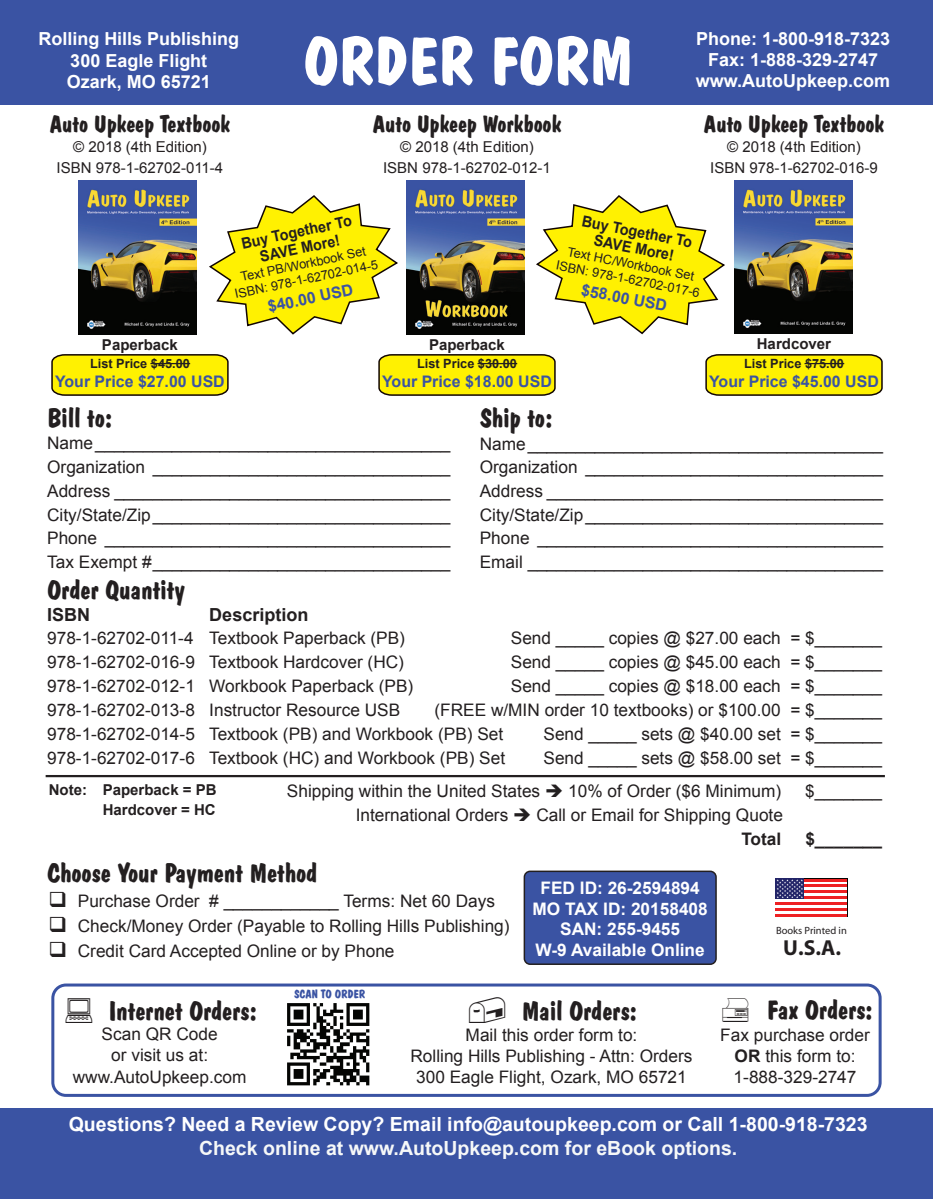
<style>
.page{position:relative;width:933px;height:1199px;background:#fff}
.page>*{position:absolute;margin:0;border:0;box-sizing:border-box;transform-origin:0 0}
.t1{font:67.5px "Dom Bold BT";color:#fff}
.t2{font:27px "Dom Bold BT";color:#231f20}
.t3{font:24px "Dom Bold BT";color:#231f20}
.t4{font:700 21.75px "Myriad";color:#231f20}
.t5{font:700 19.5px "Arial";color:#fff}
.t6{font:700 19.5px "Arial";color:#f6f8f8}
.t7{font:700 18px/21.6px "Arial";color:#fff;text-align:center}
.t8{font:700 18px "Arial";color:#231f20}
.t9{font:17.25px/24px "Arial";color:#231f20;text-align:center}
.t10{font:700 17.25px/20.7px "Arial";color:#fff;text-align:center}
.t11{font:700 17.25px "Arial";color:#231f20}
.t12{font:700 15.9px "Arial";color:#3a53a3}
.t13{font:700 15.3px/16.5px "Arial";color:#231f20;text-align:center;scale:.94 1}
.t14{font:15px/21px "Arial";color:#231f20;text-align:center}
.t15{font:700 15px/19.5px "Arial";color:#231f20;text-align:right}
.t16{font:12.75px/15.3px "Arial";color:#231f20;text-align:center}
.t17{font:700 12.75px "Arial";color:#231f20}
.t18{font:12px "Dom Bold BT";color:#3a53a3}
.t19{font:10.5px "Myriad";color:#231f20}
.s1{font-weight:700}
</style>
<div class="page">
<svg style="left:51px;top:354px;width:178px;height:42px"></svg>
<hr style="left:150px;top:363px;width:40px;height:1px;background:#231f20">
<svg style="left:378px;top:354px;width:178px;height:42px"></svg>
<hr style="left:477px;top:363px;width:40px;height:1px;background:#231f20">
<div style="left:0;top:0;width:932px;height:105px;background:#3a53a3"></div>
<svg style="left:209px;top:195px;width:189px;height:140px"></svg>
<hr style="left:46px;top:775px;width:838px;height:2px;background:#231f20">
<svg style="left:705px;top:354px;width:178px;height:42px"></svg>
<hr style="left:804px;top:363px;width:39px;height:1px;background:#231f20">
<svg style="left:536px;top:195px;width:189px;height:140px"></svg>
<div style="left:0;top:1108px;width:932px;height:91px;background:#3a53a3"></div>
<div style="left:524px;top:871px;width:191px;height:93px;background:#3a53a3;border-radius:6px"></div>
<div style="left:523px;top:870px;width:193px;height:95px;border:2px solid #231f20;border-radius:6px"></div>
<svg style="left:775px;top:878px;width:72px;height:39px"></svg>
<div style="left:775px;top:879px;width:71px;height:37px;background:#ee2123"></div>
<hr style="left:775px;top:887px;width:71px;height:3px;background:#fff">
<hr style="left:775px;top:905px;width:71px;height:3px;background:#fff">
<hr style="left:775px;top:899px;width:71px;height:3px;background:#fff">
<hr style="left:775px;top:893px;width:71px;height:3px;background:#fff">
<hr style="left:775px;top:911px;width:71px;height:3px;background:#fff">
<hr style="left:775px;top:881px;width:71px;height:3px;background:#fff">
<hr style="left:775px;top:913px;width:71px;height:3px;background:#ee2123">
<svg style="left:775px;top:878px;width:29px;height:21px"></svg>
<svg style="left:776px;top:879px;width:26px;height:19px"></svg>
<img style="left:287px;top:1003px;width:83px;height:83px">
<div style="left:51px;top:983px;width:830px;height:114px;border:3px solid #3a53a3;border-radius:13px"></div>
<img style="left:79px;top:181px;width:118px;height:154px">
<img style="left:734px;top:180px;width:118px;height:154px">
<img style="left:406px;top:181px;width:118px;height:154px">
<p class="t7" style="left:38px;top:29px;width:202px">Rolling Hills Publishing<br>300 Eagle Flight<br>Ozark, MO 65721</p>
<p class="t7" style="left:695px;top:29px;width:196px;line-height:21px">Phone: 1-800-918-7323<br>Fax: 1-888-329-2747 www.AutoUpkeep.com</p>
<h1 class="t1" style="left:303px;top:20px;width:331px">ORDER FORM</h1>
<h3 class="t3" style="left:50px;top:109px;width:181px">Auto Upkeep Textbook</h3>
<p class="t14" style="left:57px;top:136px;width:168px">© 2018 (4th Edition)<br>ISBN 978-1-62702-011-4</p>
<h3 class="t3" style="left:372px;top:109px;width:190px">Auto Upkeep Workbook</h3>
<p class="t14" style="left:383px;top:136px;width:169px">© 2018 (4th Edition)<br>ISBN 978-1-62702-012-1</p>
<h3 class="t3" style="left:703px;top:109px;width:181px">Auto Upkeep Textbook</h3>
<p class="t14" style="left:709px;top:136px;width:169px">© 2018 (4th Edition)<br>ISBN 978-1-62702-016-9</p>
<p class="t15" style="left:102px;top:335px;width:77px">Paperback</p>
<p class="t17" style="left:90px;top:355px;width:101px">List Price $45.00</p>
<p class="t12" style="left:55px;top:371px;width:171px">Your Price $27.00 USD</p>
<p class="t13" style="left:240px;top:236px;width:121px;rotate:-12deg">Buy Together To<br>SAVE More!</p>
<p class="t16" style="left:230px;top:272px;width:147px;rotate:-12deg">Text PB/Workbook Set<br>ISBN: 978-1-62702-014-5</p>
<p class="t12" style="left:266px;top:296px;width:88px;rotate:-12deg">$40.00 USD</p>
<p class="t13" style="left:583px;top:213px;width:121px;rotate:11deg">Buy Together To<br>SAVE More!</p>
<p class="t16" style="left:560px;top:242px;width:147px;rotate:11deg">Text HC/Workbook Set<br>ISBN: 978-1-62702-017-6</p>
<p class="t12" style="left:583px;top:279px;width:88px;rotate:11deg">$58.00 USD</p>
<p class="t15" style="left:429px;top:335px;width:77px">Paperback</p>
<p class="t17" style="left:417px;top:355px;width:101px">List Price $30.00</p>
<p class="t12" style="left:382px;top:371px;width:171px">Your Price $18.00 USD</p>
<p class="t15" style="left:756px;top:334px;width:76px">Hardcover</p>
<p class="t17" style="left:743px;top:355px;width:101px">List Price $75.00</p>
<p class="t12" style="left:708px;top:371px;width:171px">Your Price $45.00 USD</p>
<h2 class="t2" style="left:47px;top:402px;width:66px">Bill to:</h2>
<p class="t9" style="left:47px;top:432px;width:404px;text-align:justify">Name_____________________________________ Organization _______________________________ Address ___________________________________ City/State/Zip_______________________________ Phone ____________________________________ Tax Exempt #_______________________________</p>
<h2 class="t2" style="left:47px;top:573px;width:139px">Order Quantity</h2>
<p class="t8" style="left:47px;top:603px;width:45px">ISBN</p>
<p class="t8" style="left:209px;top:603px;width:101px">Description</p>
<h2 class="t2" style="left:479px;top:402px;width:74px">Ship to:</h2>
<p class="t9" style="left:479px;top:432px;width:404px;text-align:justify">Name_____________________________________ Organization _______________________________ Address ___________________________________ City/State/Zip_______________________________ Phone ____________________________________ Email _____________________________________</p>
<p class="t9" style="left:434px;top:626px;width:449px;text-align:right">Send _____ copies @ $27.00 each = $_______<br>Send _____ copies @ $45.00 each = $_______<br>Send _____ copies @ $18.00 each = $_______<br>(FREE w/MIN order 10 textbooks) or $100.00 = $_______ Send _____ sets @ $40.00 set = $_______<br>Send _____ sets @ $58.00 set = $_______</p>
<p class="t9" style="left:287px;top:779px;width:495px">Shipping within the United States ➔ 10% of Order ($6 Minimum)</p>
<p class="t9" style="left:804px;top:779px;width:78px">$_______</p>
<p class="t9" style="left:355px;top:803px;width:428px;text-align:right">International Orders ➔ Call or Email for Shipping Quote<br><span class="s1">Total</span></p>
<p class="t9" style="left:47px;top:626px;width:459px;text-align:left">978-1-62702-011-4 Textbook Paperback (PB)<br>978-1-62702-016-9 Textbook Hardcover (HC)<br>978-1-62702-012-1 Workbook Paperback (PB)<br>978-1-62702-013-8 Instructor Resource USB 978-1-62702-014-5 Textbook (PB) and Workbook (PB) Set 978-1-62702-017-6 Textbook (HC) and Workbook (PB) Set</p>
<p class="t15" style="left:49px;top:780px;width:169px">Note: Paperback = PB<br>Hardcover = HC</p>
<p class="t11" style="left:805px;top:828px;width:78px">$_______</p>
<h2 class="t2" style="left:47px;top:857px;width:271px">Choose Your Payment Method</h2>
<p class="t9" style="left:49px;top:889px;width:447px">❑ Purchase Order # ____________ Terms: Net 60 Days</p>
<p class="t9" style="left:49px;top:914px;width:462px">❑ Check/Money Order (Payable to Rolling Hills Publishing)</p>
<p class="t9" style="left:49px;top:939px;width:347px">❑ Credit Card Accepted Online or by Phone</p>
<p class="t10" style="left:532px;top:878px;width:177px">FED ID: 26-2594894<br>MO TAX ID: 20158408<br>SAN: 255-9455<br>W-9 Available Online</p>
<p class="t19" style="left:775px;top:925px;width:72px">Books Printed in</p>
<p class="t4" style="left:782px;top:936px;width:59px">U.S.A.</p>
<p class="t18" style="left:294px;top:986px;width:72px">SCAN TO ORDER</p>
<h2 class="t2" style="left:766px;top:993px;width:107px">Fax Orders:</h2>
<p class="t9" style="left:719px;top:1025px;width:151px;line-height:21px">Fax purchase order<br><span class="s1">OR</span> this form to:<br>1-888-329-2747</p>
<h2 class="t2" style="left:108px;top:994px;width:150px">Internet Orders:</h2>
<p class="t9" style="left:73px;top:1024px;width:175px;line-height:21.1px">Scan QR Code<br>or visit us at: www.AutoUpkeep.com</p>
<p class="t5" style="left:69px;top:1111px;width:800px">Questions? Need a Review Copy? Email info@autoupkeep.com or Call 1-800-918-7323</p>
<p class="t6" style="left:199px;top:1135px;width:539px">Check online at www.AutoUpkeep.com for eBook options.</p>
<h2 class="t2" style="left:521px;top:995px;width:116px">Mail Orders:</h2>
<p class="t9" style="left:410px;top:1025px;width:283px;line-height:20.7px">Mail this order form to:<br>Rolling Hills Publishing - Attn: Orders<br>300 Eagle Flight, Ozark, MO 65721</p>
</div>
